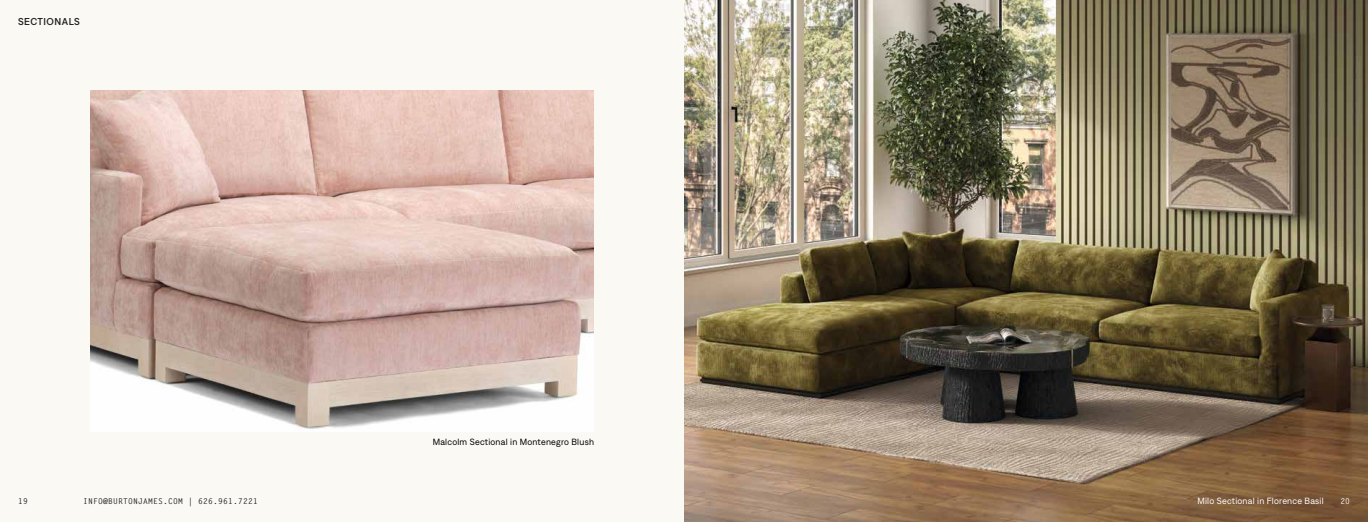
<style>
.page{position:relative;width:1368px;height:522px;background:#fff}
.page>*{position:absolute;margin:0;border:0;box-sizing:border-box;transform-origin:0 0}
.t1{font:500 10px "Denim INK";letter-spacing:.05em;color:#221f20}
.t2{font:9px "Denim";letter-spacing:.025em;color:#000}
.t3{font:9px "Denim";letter-spacing:.025em;color:#fff}
.t4{font:700 8px "Letter Gothic Std";letter-spacing:.025em;color:#221f20}
.t5{font:700 8px "Letter Gothic Std";color:#fff}
</style>
<div class="page">
<div style="left:0;top:0;width:684px;height:522px;background:#fbf9f4"></div>
<img style="left:684px;top:0;width:684px;height:522px">
<img style="left:90px;top:90px;width:504px;height:342px">
<p class="t1" style="left:18px;top:15px;width:63px">SECTIONALS</p>
<p class="t4" style="left:18px;top:496px;width:11px">19</p>
<p class="t4" style="left:83px;top:496px;width:176px">INFO@BURTONJAMES.COM | 626.961.7221</p>
<p class="t2" style="left:433px;top:435px;width:163px">Malcolm Sectional in Montenegro Blush</p>
<p class="t3" style="left:1197px;top:495px;width:128px">Milo Sectional in Florence Basil</p>
<p class="t5" style="left:1340px;top:496px;width:11px">20</p>
</div>
